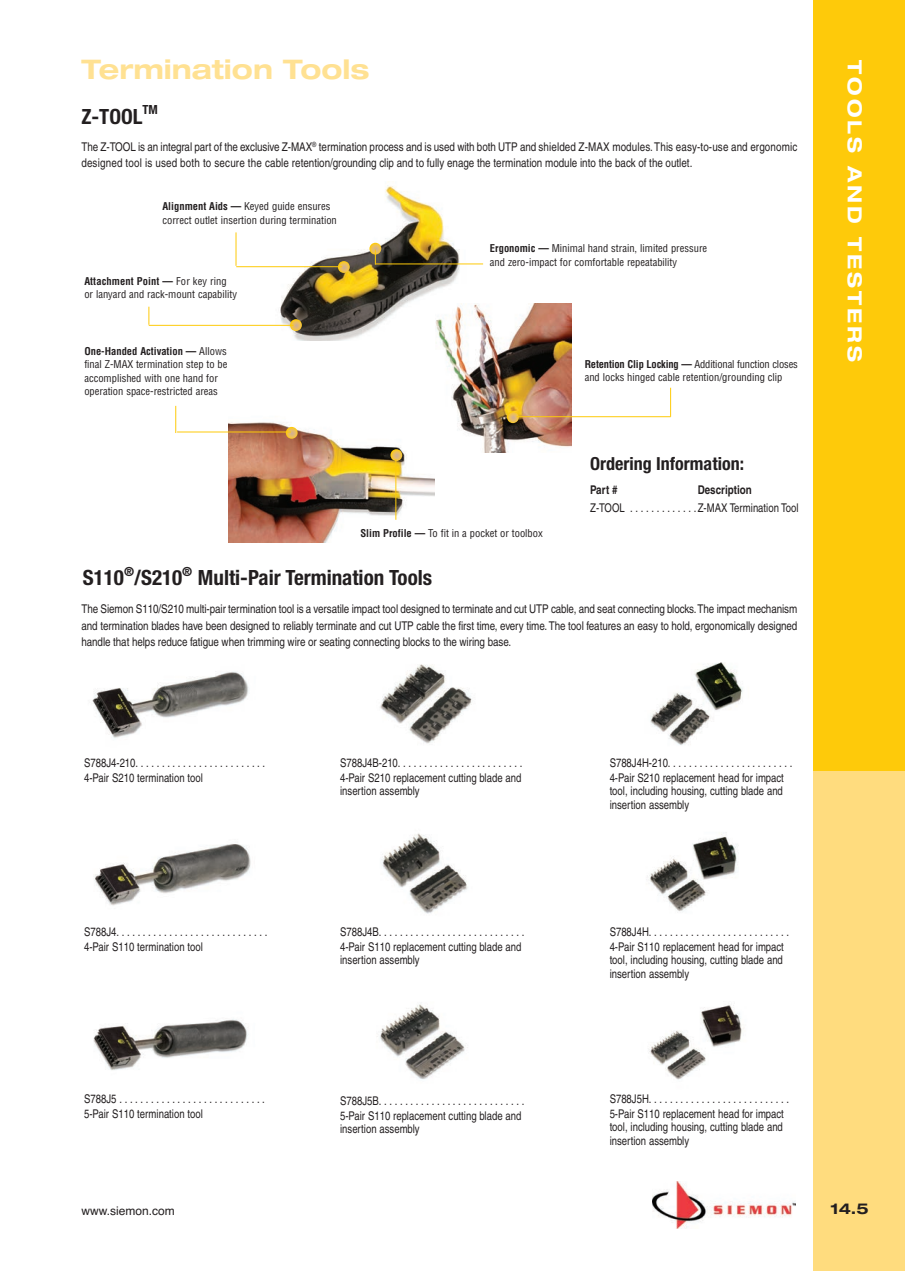
<style>
.page{position:relative;width:905px;height:1271px;background:#fff}
.page>*{position:absolute;margin:0;border:0;box-sizing:border-box;transform-origin:0 0}
.t1{font:700 expanded 27px "Helvetica Neue";color:#ffe192}
.t2{font:700 condensed 21px "Helvetica Neue";color:#231f20}
.t3{font:700 expanded 19.5px "Helvetica Neue";letter-spacing:.15em;color:#fff}
.t4{font:700 condensed 18px "Helvetica Neue";color:#231f20}
.t5{font:700 expanded 15px "Helvetica Neue";color:#231f20}
.t6{font:700 condensed 12.6px "Helvetica Neue";color:#231f20}
.t7{font:12px/15px "Helvetica";color:#231f20;scale:.8 1}
.t8{font:12px/16.5px "Helvetica";color:#231f20;scale:.82 1}
.t9{font:700 12px "Helvetica";color:#231f20;scale:.82 1}
.t10{font:12px "Helvetica";color:#231f20}
.t11{font:condensed 10.5px/13.5px "Helvetica";color:#231f20}
.s1{font-weight:700}
</style>
<div class="page">
<div style="left:813px;top:445px;width:91px;height:826px;background:#ffdc7e"></div>
<div style="left:813px;top:0;width:91px;height:770px;background:#feca0a"></div>
<img style="left:258px;top:181px;width:224px;height:159px">
<img style="left:228px;top:422px;width:206px;height:120px">
<img style="left:435px;top:303px;width:136px;height:150px">
<img style="left:92px;top:671px;width:157px;height:67px">
<img style="left:380px;top:664px;width:92px;height:80px">
<img style="left:650px;top:662px;width:93px;height:83px">
<img style="left:94px;top:844px;width:157px;height:62px">
<img style="left:381px;top:833px;width:87px;height:81px">
<img style="left:649px;top:832px;width:90px;height:79px">
<img style="left:93px;top:1019px;width:155px;height:51px">
<img style="left:377px;top:1004px;width:89px;height:76px">
<img style="left:649px;top:1005px;width:95px;height:75px">
<svg style="left:369px;top:243px;width:12px;height:22px"></svg>
<svg style="left:507px;top:411px;width:11px;height:12px"></svg>
<svg style="left:390px;top:449px;width:12px;height:12px"></svg>
<svg style="left:286px;top:427px;width:11px;height:12px"></svg>
<svg style="left:290px;top:319px;width:12px;height:12px"></svg>
<svg style="left:338px;top:261px;width:11px;height:12px"></svg>
<svg style="left:670px;top:388px;width:1px;height:29px"></svg>
<hr style="left:516px;top:416px;width:154px;height:1px;background:#feca0a">
<hr style="left:375px;top:263px;width:108px;height:1px;background:#feca0a">
<hr style="left:149px;top:325px;width:144px;height:1px;background:#feca0a">
<hr style="left:235px;top:232px;width:1px;height:34px;background:#feca0a">
<hr style="left:236px;top:266px;width:106px;height:1px;background:#feca0a">
<svg style="left:148px;top:307px;width:1px;height:18px"></svg>
<hr style="left:177px;top:431px;width:114px;height:1px;background:#feca0a">
<hr style="left:395px;top:459px;width:1px;height:61px;background:#feca0a">
<svg style="left:175px;top:406px;width:1px;height:27px"></svg>
<img style="left:652px;top:1181px;width:143px;height:47px">
<h1 class="t1" style="left:81px;top:52px;width:289px">Termination Tools</h1>
<h2 class="t2" style="left:81px;top:109px;width:63px">Z-TOOL</h2>
<p class="t6" style="left:142px;top:105px;width:17px">TM</p>
<p class="t8" style="left:81px;top:138px;width:874px">The Z-TOOL is an integral part of the exclusive Z-MAX<sup>®</sup> termination process and is used with both UTP and shielded Z-MAX modules. This easy-to-use and ergonomic designed tool is used both to secure the cable retention/grounding clip and to fully enage the termination module into the back of the outlet.</p>
<p class="t11" style="left:162px;top:200px;width:176px"><span class="s1">Alignment Aids —</span> Keyed guide ensures correct outlet insertion during termination</p>
<p class="t11" style="left:84px;top:274px;width:154px"><span class="s1">Attachment Point —</span> For key ring or lanyard and rack-mount capability</p>
<p class="t11" style="left:84px;top:344px;width:145px"><span class="s1">One-Handed Activation —</span> Allows final Z-MAX termination step to be accomplished with one hand for operation space-restricted areas</p>
<p class="t11" style="left:490px;top:242px;width:219px"><span class="s1">Ergonomic —</span> Minimal hand strain, limited pressure and zero-impact for comfortable repeatability</p>
<p class="t11" style="left:584px;top:357px;width:215px"><span class="s1">Retention Clip Locking —</span> Additional function closes and locks hinged cable retention/grounding clip</p>
<h3 class="t4" style="left:590px;top:452px;width:155px">Ordering Information:</h3>
<p class="t11" style="left:360px;top:527px;width:184px"><span class="s1">Slim Profile —</span> To fit in a pocket or toolbox</p>
<p class="t9" style="left:590px;top:482px;width:35px">Part #</p>
<p class="t9" style="left:697px;top:482px;width:68px">Description</p>
<p class="t7" style="left:590px;top:500px;width:262px">Z-TOOL . . . . . . . . . . . . .Z-MAX Termination Tool</p>
<h2 class="t2" style="left:83px;top:569px;width:350px">S110<sup>®</sup>/S210<sup>®</sup> Multi-Pair Termination Tools</h2>
<p class="t8" style="left:81px;top:600px;width:874px;text-align:justify">The Siemon S110/S210 multi-pair termination tool is a versatile impact tool designed to terminate and cut UTP cable, and seat connecting blocks. The impact mechanism and termination blades have been designed to reliably terminate and cut UTP cable the first time, every time. The tool features an easy to hold, ergonomically designed handle that helps reduce fatigue when trimming wire or seating connecting blocks to the wiring base.</p>
<p class="t7" style="left:84px;top:755px;width:228px">S788J4-210. . . . . . . . . . . . . . . . . . . . . . . . .<br>4-Pair S210 termination tool</p>
<p class="t7" style="left:340px;top:755px;width:229px">S788J4B-210. . . . . . . . . . . . . . . . . . . . . . . .<br>4-Pair S210 replacement cutting blade and</p>
<p class="t7" style="left:340px;top:783px;width:101px">insertion assembly</p>
<p class="t7" style="left:609px;top:755px;width:230px">S788J4H-210. . . . . . . . . . . . . . . . . . . . . . . .<br>4-Pair S210 replacement head for impact</p>
<p class="t7" style="left:609px;top:784px;width:218px;line-height:13.5px">tool, including housing, cutting blade and insertion assembly</p>
<h3 class="t3" style="left:866px;top:60px;width:303px;rotate:90deg">TOOLS AND TESTERS</h3>
<p class="t7" style="left:84px;top:924px;width:230px">S788J4. . . . . . . . . . . . . . . . . . . . . . . . . . . . .<br>4-Pair S110 termination tool</p>
<p class="t7" style="left:340px;top:924px;width:232px">S788J4B. . . . . . . . . . . . . . . . . . . . . . . . . . . .<br>4-Pair S110 replacement cutting blade and</p>
<p class="t7" style="left:340px;top:952px;width:101px">insertion assembly</p>
<p class="t7" style="left:84px;top:1090px;width:227px">S788J5 . . . . . . . . . . . . . . . . . . . . . . . . . . . .<br>5-Pair S110 termination tool</p>
<p class="t7" style="left:340px;top:1092px;width:232px">S788J5B. . . . . . . . . . . . . . . . . . . . . . . . . . . .<br>5-Pair S110 replacement cutting blade and</p>
<p class="t7" style="left:340px;top:1121px;width:101px">insertion assembly</p>
<p class="t10" style="left:81px;top:1206px;width:95px">www.siemon.com</p>
<p class="t7" style="left:609px;top:924px;width:226px">S788J4H. . . . . . . . . . . . . . . . . . . . . . . . . . .<br>4-Pair S110 replacement head for impact</p>
<p class="t7" style="left:609px;top:953px;width:218px;line-height:13.5px">tool, including housing, cutting blade and insertion assembly</p>
<p class="t7" style="left:609px;top:1090px;width:226px">S788J5H. . . . . . . . . . . . . . . . . . . . . . . . . . .<br>5-Pair S110 replacement head for impact</p>
<p class="t7" style="left:609px;top:1120px;width:218px;line-height:13.5px">tool, including housing, cutting blade and insertion assembly</p>
<p class="t5" style="left:830px;top:1199px;width:40px">14.5</p>
</div>
